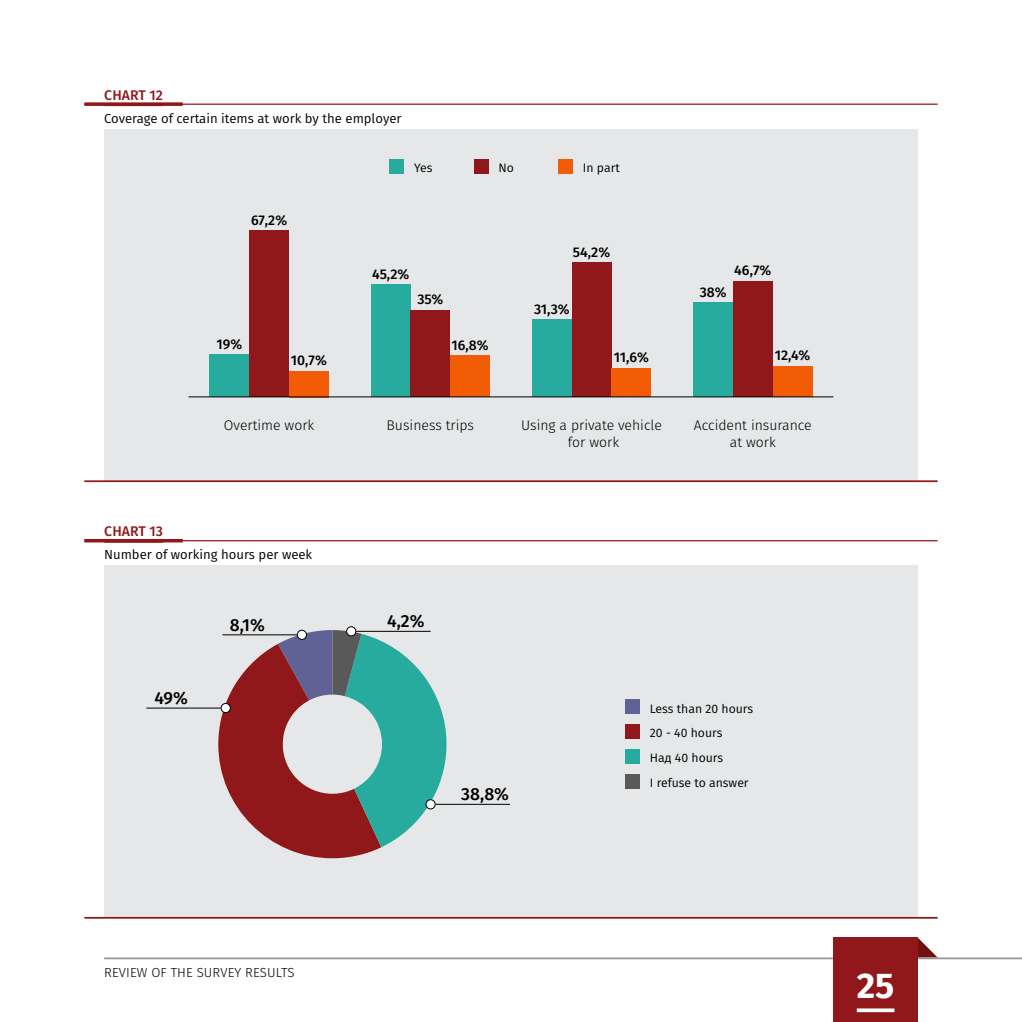
<style>
.page{position:relative;width:1022px;height:1022px;background:#fff}
.page>*{position:absolute;margin:0;border:0;box-sizing:border-box;transform-origin:0 0}
.t1{font:700 35.7px "Fira Sans";color:#fff}
.t2{font:500 17.5px "Fira Sans";color:#000}
.t3{font:300 14px/17.5px "Fira Sans";color:#000;text-align:center}
.t4{font:500 14px "Fira Sans";color:#000}
.t5{font:500 14px "Fira Sans";letter-spacing:.01em;color:#90181b}
.t6{font:13.12px "Fira Sans";color:#000}
.t7{font:300 13.12px "Fira Sans";color:#000}
.t8{font:12.25px/24.8px "Fira Sans";color:#000}
</style>
<div class="page">
<div style="left:104px;top:129px;width:814px;height:352px;background:#e6e7e8"></div>
<div style="left:104px;top:566px;width:814px;height:352px;background:#e6e7e8"></div>
<div style="left:371px;top:285px;width:39px;height:112px;background:#27ab9e"></div>
<div style="left:410px;top:310px;width:40px;height:87px;background:#90181b"></div>
<div style="left:450px;top:356px;width:40px;height:41px;background:#f25c05"></div>
<div style="left:532px;top:319px;width:40px;height:78px;background:#27ab9e"></div>
<div style="left:572px;top:262px;width:39px;height:135px;background:#90181b"></div>
<div style="left:611px;top:369px;width:40px;height:28px;background:#f25c05"></div>
<div style="left:693px;top:303px;width:40px;height:94px;background:#27ab9e"></div>
<div style="left:733px;top:281px;width:40px;height:116px;background:#90181b"></div>
<div style="left:773px;top:367px;width:39px;height:30px;background:#f25c05"></div>
<hr style="left:84px;top:480px;width:854px;height:2px;background:#90181b">
<hr style="left:84px;top:104px;width:854px;height:1px;background:#90181b">
<svg style="left:84px;top:102px;width:99px;height:4px"></svg>
<hr style="left:104px;top:104px;width:59px;height:2px;background:#90181b">
<hr style="left:84px;top:917px;width:854px;height:2px;background:#90181b">
<hr style="left:84px;top:540px;width:854px;height:1px;background:#90181b">
<hr style="left:84px;top:539px;width:99px;height:3px;background:#90181b">
<hr style="left:104px;top:540px;width:59px;height:3px;background:#90181b">
<div style="left:625px;top:724px;width:15px;height:15px;background:#90181b"></div>
<div style="left:625px;top:699px;width:15px;height:15px;background:#606195"></div>
<div style="left:625px;top:749px;width:15px;height:15px;background:#27ab9e"></div>
<div style="left:625px;top:774px;width:15px;height:15px;background:#595959"></div>
<svg style="left:218px;top:630px;width:228px;height:228px"></svg>
<hr style="left:146px;top:708px;width:75px;height:1px;background:#000">
<div style="left:221px;top:703px;width:9px;height:10px;background:#fff;border-radius:50%"></div>
<div style="left:221px;top:703px;width:10px;height:10px;border:1px solid #000;border-radius:50%"></div>
<hr style="left:222px;top:634px;width:75px;height:1px;background:#000">
<div style="left:297px;top:630px;width:9px;height:9px;background:#fff;border-radius:50%"></div>
<div style="left:297px;top:630px;width:10px;height:10px;border:1px solid #000;border-radius:50%"></div>
<hr style="left:436px;top:804px;width:74px;height:1px;background:#000">
<div style="left:426px;top:800px;width:9px;height:9px;background:#fff;border-radius:50%"></div>
<div style="left:426px;top:799px;width:10px;height:10px;border:1px solid #000;border-radius:50%"></div>
<hr style="left:356px;top:631px;width:75px;height:1px;background:#000">
<div style="left:347px;top:627px;width:9px;height:9px;background:#fff;border-radius:50%"></div>
<div style="left:346px;top:626px;width:10px;height:10px;border:1px solid #000;border-radius:50%"></div>
<div style="left:210px;top:355px;width:39px;height:42px;background:#27ab9e"></div>
<div style="left:249px;top:230px;width:40px;height:167px;background:#90181b"></div>
<div style="left:289px;top:371px;width:40px;height:26px;background:#f25c05"></div>
<hr style="left:189px;top:396px;width:644px;height:1px;background:#000">
<div style="left:389px;top:159px;width:15px;height:15px;background:#27ab9e"></div>
<div style="left:474px;top:159px;width:15px;height:15px;background:#90181b"></div>
<div style="left:558px;top:159px;width:15px;height:15px;background:#f25c05"></div>
<svg style="left:918px;top:938px;width:19px;height:19px"></svg>
<hr style="left:104px;top:957px;width:918px;height:2px;background:#939598">
<div style="left:833px;top:938px;width:85px;height:84px;background:#90181b"></div>
<svg style="left:857px;top:1008px;width:37px;height:4px"></svg>
<p class="t5" style="left:104px;top:84px;width:60px">CHART 12</p>
<p class="t6" style="left:104px;top:108px;width:299px">Coverage of certain items at work by the employer</p>
<p class="t8" style="left:414px;top:155px;width:20px">Yes</p>
<p class="t8" style="left:499px;top:155px;width:17px">No</p>
<p class="t8" style="left:583px;top:155px;width:38px">In part</p>
<p class="t4" style="left:251px;top:209px;width:38px">67,2%</p>
<p class="t4" style="left:573px;top:240px;width:39px">54,2%</p>
<p class="t4" style="left:217px;top:333px;width:27px">19%</p>
<p class="t4" style="left:291px;top:349px;width:38px">10,7%</p>
<p class="t4" style="left:372px;top:263px;width:39px">45,2%</p>
<p class="t4" style="left:417px;top:288px;width:27px">35%</p>
<p class="t4" style="left:451px;top:334px;width:39px">16,8%</p>
<p class="t4" style="left:534px;top:297px;width:37px">31,3%</p>
<p class="t4" style="left:614px;top:346px;width:37px">11,6%</p>
<p class="t4" style="left:700px;top:281px;width:28px">38%</p>
<p class="t4" style="left:734px;top:259px;width:39px">46,7%</p>
<p class="t4" style="left:775px;top:344px;width:37px">12,4%</p>
<p class="t5" style="left:104px;top:520px;width:60px">CHART 13</p>
<p class="t3" style="left:224px;top:416px;width:92px">Overtime work</p>
<p class="t3" style="left:387px;top:416px;width:89px">Business trips</p>
<p class="t3" style="left:521px;top:416px;width:142px">Using a private vehicle for work</p>
<p class="t3" style="left:694px;top:416px;width:119px">Accident insurance at work</p>
<p class="t6" style="left:104px;top:545px;width:210px">Number of working hours per week</p>
<p class="t2" style="left:154px;top:684px;width:35px">49%</p>
<p class="t2" style="left:230px;top:611px;width:37px">8,1%</p>
<p class="t2" style="left:387px;top:607px;width:39px">4,2%</p>
<p class="t2" style="left:461px;top:780px;width:49px">38,8%</p>
<p class="t8" style="left:650px;top:696px;width:105px">Less than 20 hours</p>
<p class="t8" style="left:650px;top:720px;width:74px">20 - 40 hours</p>
<p class="t8" style="left:650px;top:745px;width:100px">Над 40 hours<br>I refuse to answer</p>
<p class="t7" style="left:104px;top:963px;width:16px">Review</p>
<p class="t7" style="left:151px;top:963px;width:28px">of the</p>
<p class="t7" style="left:197px;top:963px;width:9px">survey</p>
<p class="t7" style="left:245px;top:963px;width:8px">results</p>
<h1 class="t1" style="left:857px;top:955px;width:39px">25</h1>
</div>
